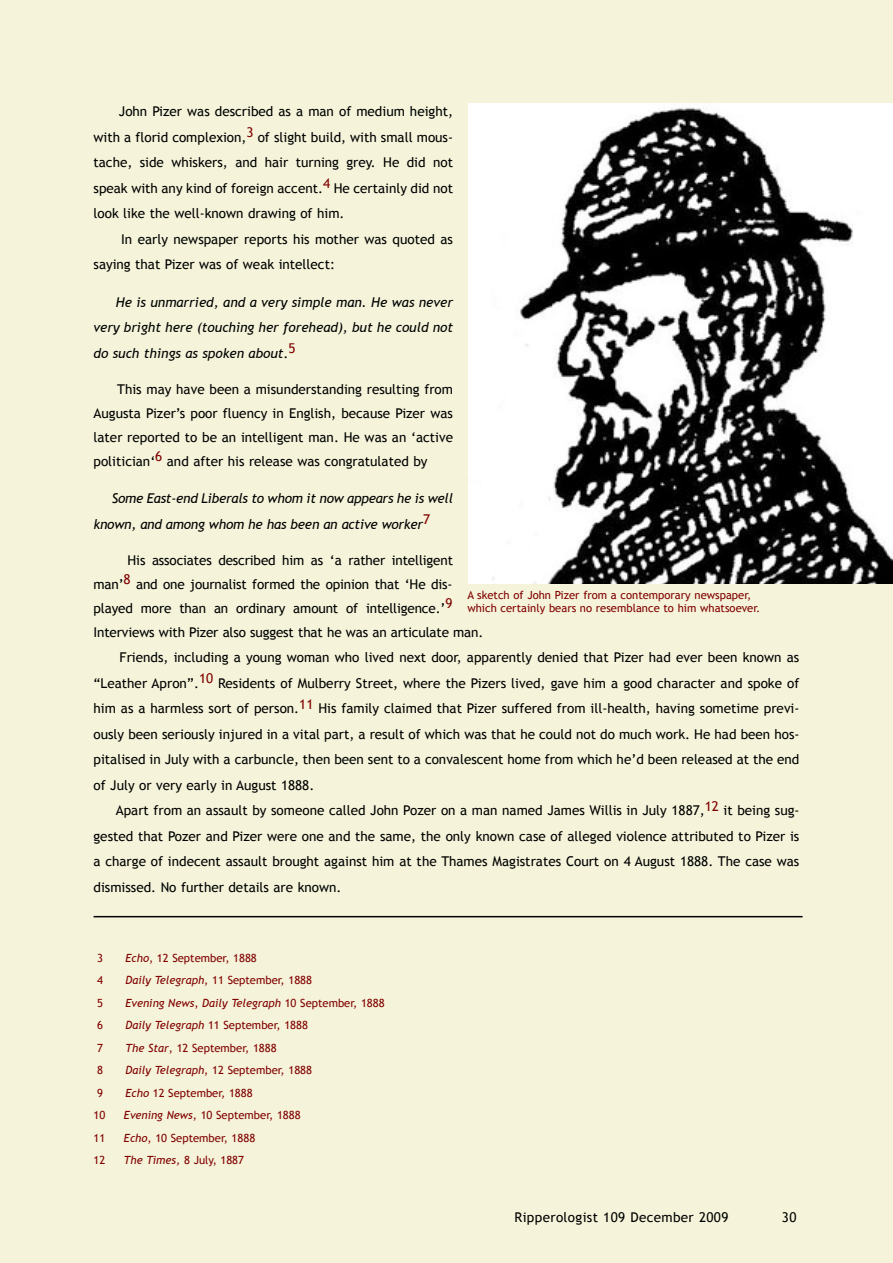
<style>
.page{position:relative;width:893px;height:1263px;background:#f5f4da}
.page>*{position:absolute;margin:0;border:0;box-sizing:border-box;transform-origin:0 0}
.t1{font:13.5px/25.5px "Trebuchet MS";color:#000;text-align:justify}
.t2{font:italic 13.5px/25.5px "Trebuchet MS";letter-spacing:-.015em;color:#000;text-align:justify}
.t3{font:13.5px "Trebuchet MS";letter-spacing:.025em;color:#000}
.t4{font:11.25px/13.5px "Trebuchet MS";color:#800000}
.t5{font:italic 11.25px "Trebuchet MS";color:#800000}
.s1{font-style:normal}
.s2{font-style:italic}
</style>
<div class="page">
<hr style="left:94px;top:916px;width:709px;height:1px;background:#000">
<img style="left:468px;top:104px;width:425px;height:479px">
<p class="t1" style="left:94px;top:99px;width:361px;text-indent:25px">John Pizer was described as a man of medium height, with a florid complexion,<sup>3</sup> of slight build, with small mous&shy;tache, side whiskers, and hair turning grey. He did not speak with any kind of foreign accent.<sup>4</sup> He certainly did not look like the well-known drawing of him.</p>
<p class="t1" style="left:94px;top:226px;width:361px;text-indent:28px">In early newspaper reports his mother was quoted as saying that Pizer was of weak intellect:</p>
<p class="t2" style="left:94px;top:289px;width:361px;text-indent:22px">He is unmarried, and a very simple man. He was never very bright here (touching her forehead), but he could not do such things as spoken about<span class="s1">.</span><sup>5</sup></p>
<p class="t1" style="left:94px;top:377px;width:361px;line-height:24px;text-indent:24px">This may have been a misunderstanding resulting from Augusta Pizer’s poor fluency in English, because Pizer was later reported to be an intelligent man. He was an ‘active politician‘<sup>6</sup> and after his release was congratulated by</p>
<p class="t2" style="left:94px;top:486px;width:361px;text-indent:18px">Some East-end Liberals to whom it now appears he is well known, and among whom he has been an active worker<sup>7</sup></p>
<p class="t1" style="left:94px;top:548px;width:391px;line-height:24px;text-align:left;text-indent:34px">His associates described him as ‘a rather intelligent man’<sup>8</sup> and one journalist formed the opinion that ‘He dis&shy;played more than an ordinary amount of intelligence.’<sup>9<br></sup>Interviews with Pizer also suggest that he was an articulate man.</p>
<p class="t1" style="left:94px;top:645px;width:707px;text-indent:26px">Friends, including a young woman who lived next door, apparently denied that Pizer had ever been known as “Leather Apron”.<sup>10</sup> Residents of Mulberry Street, where the Pizers lived, gave him a good character and spoke of him as a harmless sort of person.<sup>11</sup> His family claimed that Pizer suffered from ill-health, having sometime previ&shy;ously been seriously injured in a vital part, a result of which was that he could not do much work. He had been hos&shy;pitalised in July with a carbuncle, then been sent to a convalescent home from which he’d been released at the end of July or very early in August 1888.</p>
<p class="t1" style="left:94px;top:798px;width:707px;text-indent:22px">Apart from an assault by someone called John Pozer on a man named James Willis in July 1887,<sup>12</sup> it being sug&shy;gested that Pozer and Pizer were one and the same, the only known case of alleged violence attributed to Pizer is a charge of indecent assault brought against him at the Thames Magistrates Court on 4 August 1888. The case was dismissed. No further details are known.</p>
<p class="t4" style="left:467px;top:588px;width:294px">A sketch of John Pizer from a contemporary newspaper, which certainly bears no resemblance to him whatsoever.</p>
<p class="t4" style="left:97px;top:951px;width:7px">3</p>
<p class="t4" style="left:126px;top:951px;width:133px"><span class="s2">Echo</span>, 12 September, 1888</p>
<p class="t4" style="left:97px;top:973px;width:7px">4</p>
<p class="t4" style="left:126px;top:973px;width:188px"><span class="s2">Daily Telegraph</span>, 11 September, 1888</p>
<p class="t4" style="left:97px;top:996px;width:7px">5</p>
<p class="t5" style="left:126px;top:996px;width:261px">Evening News<span class="s1">,</span> Daily Telegraph <span class="s1">10 September, 1888</span></p>
<p class="t4" style="left:97px;top:1018px;width:7px">6</p>
<p class="t4" style="left:126px;top:1018px;width:184px"><span class="s2">Daily Telegraph</span> 11 September, 1888</p>
<p class="t4" style="left:97px;top:1041px;width:7px">7</p>
<p class="t4" style="left:126px;top:1041px;width:153px"><span class="s2">The Star</span>, 12 September, 1888</p>
<p class="t4" style="left:97px;top:1063px;width:7px">8</p>
<p class="t4" style="left:126px;top:1063px;width:188px"><span class="s2">Daily Telegraph</span>, 12 September, 1888</p>
<p class="t4" style="left:97px;top:1086px;width:7px">9</p>
<p class="t4" style="left:126px;top:1086px;width:129px"><span class="s2">Echo</span> 12 September, 1888</p>
<p class="t4" style="left:94px;top:1108px;width:13px">10</p>
<p class="t4" style="left:124px;top:1108px;width:178px"><span class="s2">Evening News</span>, 10 September, 1888</p>
<p class="t4" style="left:94px;top:1131px;width:13px">11</p>
<p class="t4" style="left:124px;top:1131px;width:133px"><span class="s2">Echo</span>, 10 September, 1888</p>
<p class="t4" style="left:94px;top:1153px;width:13px">12</p>
<p class="t4" style="left:124px;top:1153px;width:122px"><span class="s2">The Times,</span> 8 July, 1887</p>
<p class="t3" style="left:514px;top:1209px;width:215px">Ripperologist 109 December 2009</p>
<p class="t1" style="left:782px;top:1204px;width:16px">30</p>
</div>
